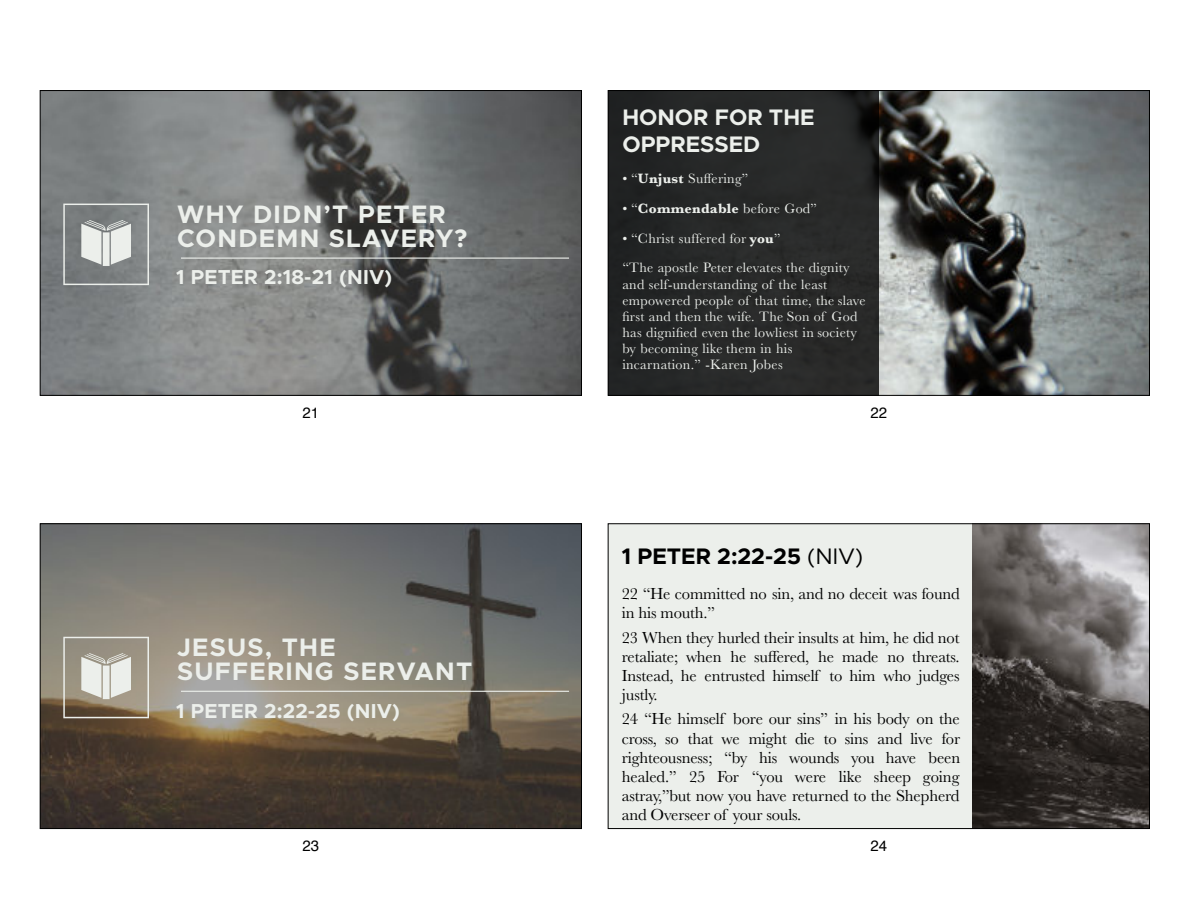
<style>
.page{position:relative;width:1189px;height:919px;background:#fff}
.page>*{position:absolute;margin:0;border:0;box-sizing:border-box;transform-origin:0 0}
.t1{font:700 25.35px/24.3px "Metropolis";letter-spacing:.05em;color:#ecefeb}
.t2{font:700 22.5px/27px "Metropolis";color:#ecefeb}
.t3{font:700 22.5px "Metropolis";color:#000}
.t4{font:700 20.25px "Metropolis";letter-spacing:.01em;color:#ecefeb}
.t5{font:16.65px/19.2px "Baskerville";letter-spacing:-.01em;color:#000;text-align:justify}
.t6{font:15px "Helvetica";color:#000}
.t7{font:14.1px/16px "Baskerville";letter-spacing:.02em;color:#ecefeb}
.s1{font-weight:700}
.s2{font-weight:400}
</style>
<div class="page">
<img style="left:42px;top:92px;width:538px;height:301px">
<hr style="left:181px;top:257px;width:388px;height:2px;background:#ecefeb">
<svg style="left:63px;top:203px;width:86px;height:82px;background:#9da1a0"></svg>
<img style="left:879px;top:92px;width:269px;height:301px">
<div style="left:610px;top:92px;width:269px;height:301px;background:#272828"></div>
<img style="left:42px;top:525px;width:538px;height:301px">
<hr style="left:181px;top:690px;width:388px;height:1px;background:#ecefeb">
<svg style="left:63px;top:636px;width:86px;height:82px;background:#aca597"></svg>
<div style="left:40px;top:90px;width:542px;height:305px;border:1px solid #000"></div>
<div style="left:608px;top:90px;width:542px;height:305px;border:1px solid #000"></div>
<div style="left:40px;top:523px;width:542px;height:305px;border:1px solid #000"></div>
<div style="left:608px;top:524px;width:541px;height:304px;background:#ecefeb"></div>
<img style="left:972px;top:525px;width:176px;height:301px">
<div style="left:608px;top:523px;width:542px;height:305px;border:1px solid #000"></div>
<h1 class="t1" style="left:177px;top:203px;width:292px">WHY DIDN’T PETER<br>CONDEMN SLAVERY?</h1>
<p class="t4" style="left:176px;top:268px;width:218px">1 PETER 2:18-21 (NIV)</p>
<p class="t6" style="left:302px;top:406px;width:18px">21</p>
<h1 class="t1" style="left:177px;top:636px;width:297px">JESUS, THE<br>SUFFERING SERVANT</h1>
<p class="t4" style="left:176px;top:701px;width:225px">1 PETER 2:22-25 (NIV)</p>
<p class="t6" style="left:302px;top:839px;width:18px">23</p>
<h2 class="t2" style="left:622px;top:105px;width:194px">HONOR FOR THE<br>OPPRESSED</h2>
<p class="t7" style="left:622px;top:170px;width:127px">• “<span class="s1">Unjust</span> Suffering”</p>
<p class="t7" style="left:622px;top:200px;width:196px">• “<span class="s1">Commendable</span> before God”</p>
<p class="t7" style="left:622px;top:223px;width:229px;line-height:29.7px">• “Christ suffered for <span class="s1">you</span>”<br>“The apostle Peter elevates the dignity</p>
<p class="t7" style="left:622px;top:276px;width:245px">and self-understanding of the least empowered people of that time, the slave first and then the wife. The Son of God has dignified even the lowliest in society by becoming like them in his incarnation.” -Karen Jobes</p>
<p class="t6" style="left:870px;top:406px;width:18px">22</p>
<h2 class="t3" style="left:622px;top:546px;width:243px">1 PETER 2:22-25 <span class="s2">(NIV)</span></h2>
<p class="t5" style="left:622px;top:584px;width:339px">22 “He committed no sin, and no deceit was found in his mouth.”</p>
<p class="t5" style="left:622px;top:627px;width:339px">23 When they hurled their insults at him, he did not retaliate; when he suffered, he made no threats.<br>Instead, he entrusted himself to him who judges justly.</p>
<p class="t5" style="left:622px;top:709px;width:340px">24 “He himself bore our sins” in his body on the cross, so that we might die to sins and live for righteousness; “by his wounds you have been healed.” 25 For “you were like sheep going astray,”but now you have returned to the Shepherd and Overseer of your souls.</p>
<p class="t6" style="left:870px;top:839px;width:18px">24</p>
</div>
